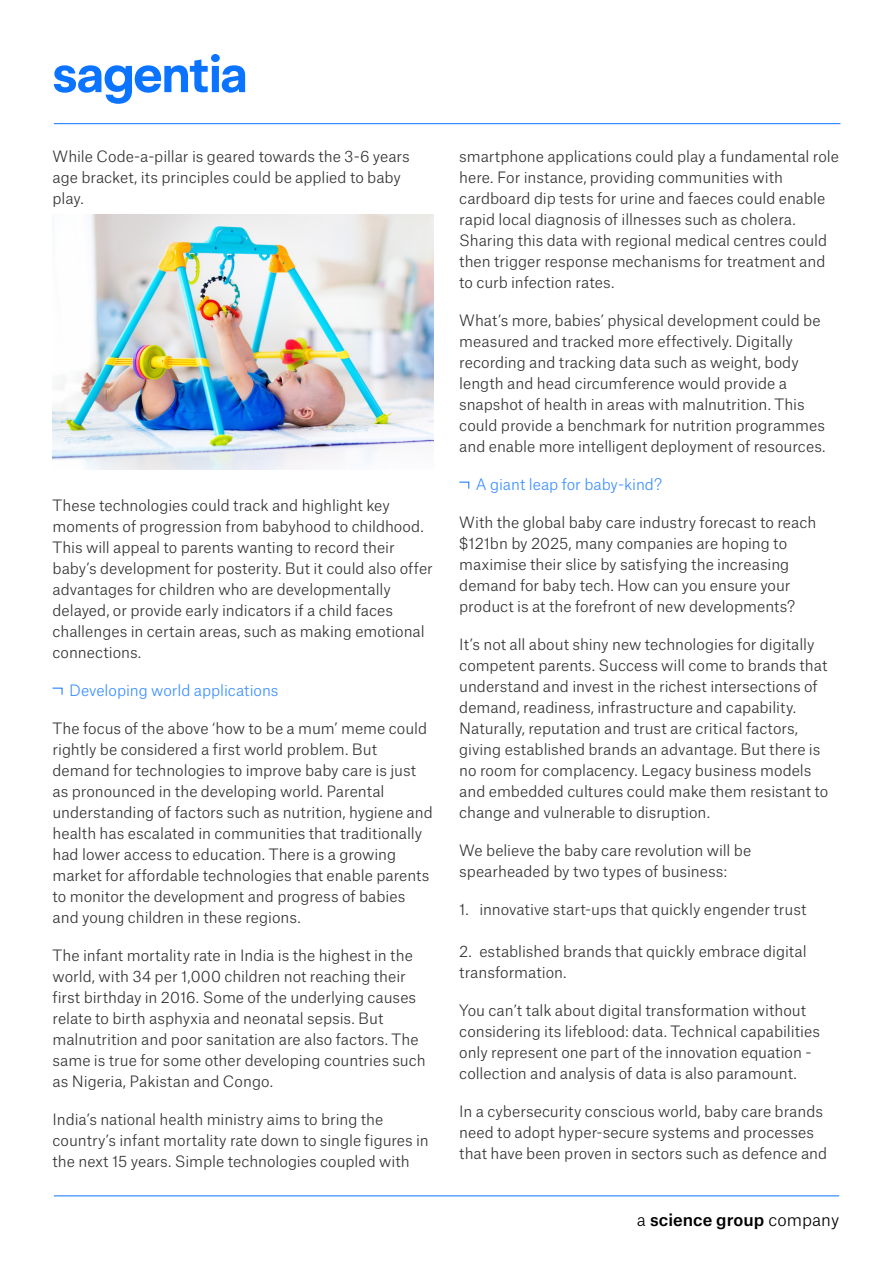
<style>
.page{position:relative;width:893px;height:1263px;background:#fff}
.page>*{position:absolute;margin:0;border:0;box-sizing:border-box;transform-origin:0 0}
.t1{font:500 16.5px "Atlas Grotesk";color:#000}
.Body_copy{font:300 15px/21px "Atlas Grotesk";color:#333}
.Body_copy-2{font:300 15px "Atlas Grotesk";letter-spacing:-.005em;color:#3b8fff}
.s1{font-weight:300}
</style>
<div class="page">
<img style="left:52px;top:215px;width:381px;height:254px">
<svg style="left:52px;top:687px;width:11px;height:8px"></svg>
<svg style="left:459px;top:481px;width:10px;height:8px"></svg>
<hr style="left:54px;top:123px;width:786px;height:1px;background:#0a73ff">
<hr style="left:54px;top:1196px;width:785px;height:1px;background:#0a73ff">
<svg style="left:54px;top:54px;width:191px;height:50px"></svg>
<p class="Body_copy" style="left:52px;top:145px;width:359px">While Code-a-pillar is geared towards the 3-6 years age bracket, its principles could be applied to baby play.</p>
<p class="Body_copy" style="left:52px;top:494px;width:382px">These technologies could track and highlight key moments of progression from babyhood to childhood.<br>This will appeal to parents wanting to record their baby’s development for posterity. But it could also offer advantages for children who are developmentally delayed, or provide early indicators if a child faces challenges in certain areas, such as making emotional connections.</p>
<p class="Body_copy-2" style="left:69px;top:679px;width:211px">Developing world applications</p>
<p class="Body_copy" style="left:52px;top:717px;width:382px">The focus of the above ‘how to be a mum’ meme could rightly be considered a first world problem. But demand for technologies to improve baby care is just as pronounced in the developing world. Parental understanding of factors such as nutrition, hygiene and health has escalated in communities that traditionally had lower access to education. There is a growing market for affordable technologies that enable parents to monitor the development and progress of babies and young children in these regions.</p>
<p class="Body_copy" style="left:52px;top:944px;width:374px">The infant mortality rate in India is the highest in the world, with 34 per 1,000 children not reaching their first birthday in 2016. Some of the underlying causes relate to birth asphyxia and neonatal sepsis. But malnutrition and poor sanitation are also factors. The same is true for some other developing countries such as Nigeria, Pakistan and Congo.</p>
<p class="Body_copy" style="left:52px;top:1108px;width:378px">India’s national health ministry aims to bring the country’s infant mortality rate down to single figures in the next 15 years. Simple technologies coupled with</p>
<p class="Body_copy" style="left:459px;top:145px;width:381px">smartphone applications could play a fundamental role here. For instance, providing communities with cardboard dip tests for urine and faeces could enable rapid local diagnosis of illnesses such as cholera.<br>Sharing this data with regional medical centres could then trigger response mechanisms for treatment and to curb infection rates.</p>
<p class="Body_copy" style="left:459px;top:309px;width:368px">What’s more, babies’ physical development could be measured and tracked more effectively. Digitally recording and tracking data such as weight, body length and head circumference would provide a snapshot of health in areas with malnutrition. This could provide a benchmark for nutrition programmes and enable more intelligent deployment of resources.</p>
<p class="Body_copy-2" style="left:476px;top:473px;width:188px">A giant leap for baby-kind?</p>
<p class="Body_copy" style="left:459px;top:511px;width:358px">With the global baby care industry forecast to reach $121bn by 2025, many companies are hoping to maximise their slice by satisfying the increasing demand for baby tech. How can you ensure your product is at the forefront of new developments?</p>
<p class="Body_copy" style="left:459px;top:633px;width:370px">It’s not all about shiny new technologies for digitally competent parents. Success will come to brands that understand and invest in the richest intersections of demand, readiness, infrastructure and capability.<br>Naturally, reputation and trust are critical factors, giving established brands an advantage. But there is no room for complacency. Legacy business models and embedded cultures could make them resistant to change and vulnerable to disruption.</p>
<p class="Body_copy" style="left:459px;top:839px;width:293px">We believe the baby care revolution will be spearheaded by two types of business:</p>
<p class="Body_copy" style="left:459px;top:898px;width:349px">1. innovative start-ups that quickly engender trust</p>
<p class="Body_copy" style="left:459px;top:940px;width:349px">2. established brands that quickly embrace digital transformation.</p>
<p class="Body_copy" style="left:459px;top:999px;width:362px">You can’t talk about digital transformation without considering its lifeblood: data. Technical capabilities only represent one part of the innovation equation - collection and analysis of data is also paramount.</p>
<p class="Body_copy" style="left:459px;top:1100px;width:369px">In a cybersecurity conscious world, baby care brands need to adopt hyper-secure systems and processes that have been proven in sectors such as defence and</p>
<p class="t1" style="left:636px;top:1206px;width:204px"><span class="s1">a</span> science group <span class="s1">company</span></p>
</div>
